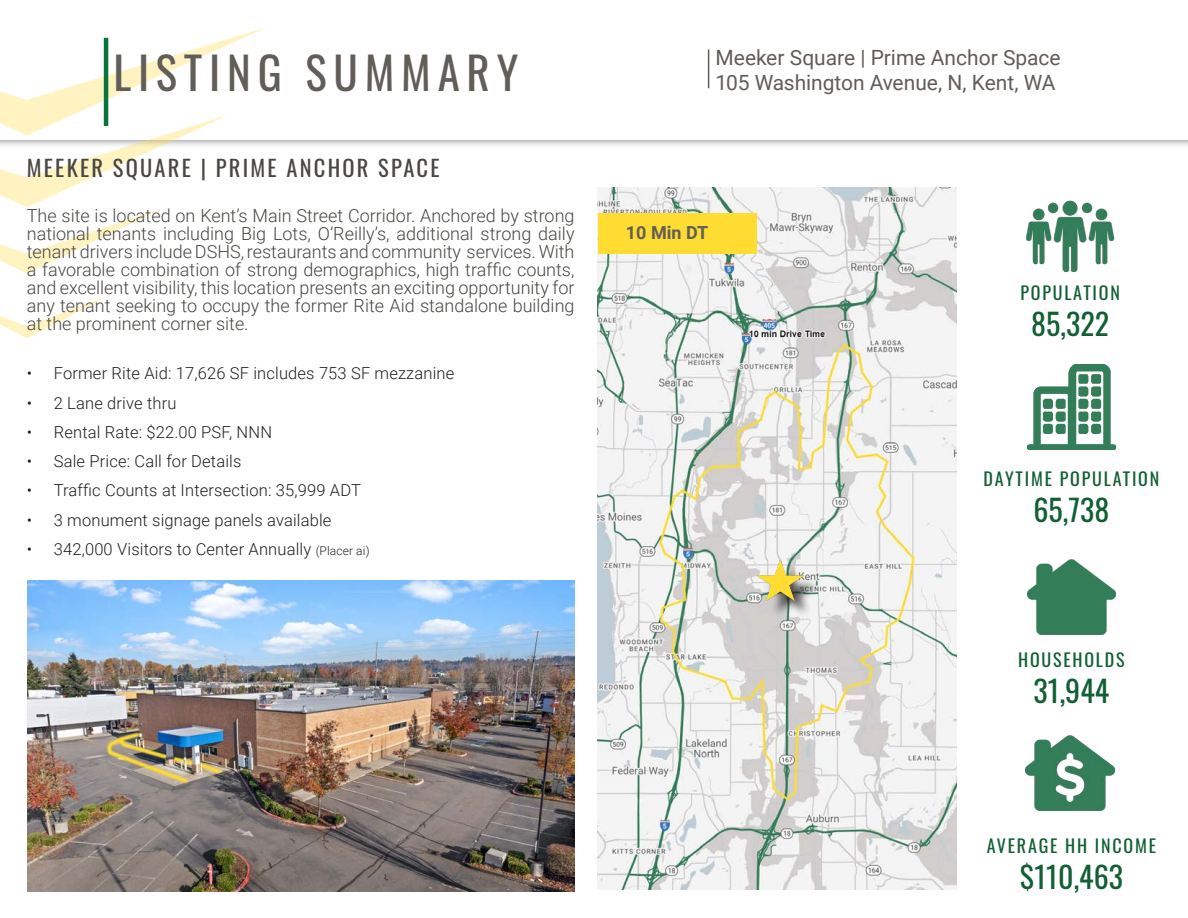
<style>
.page{position:relative;width:1188px;height:918px;background:#fff}
.page>*{position:absolute;margin:0;border:0;box-sizing:border-box;transform-origin:0 0}
.t1{font:45px "Oswald";letter-spacing:.15em;color:#615d58}
.t2{font:30px "Oswald";color:#115f33}
.t3{font:22.5px "Oswald";letter-spacing:.1em;color:#494743}
.Property_Address{font:21px "Roboto";color:#615d59}
.t4{font:300 18px/18px "Roboto";color:#494743;text-align:justify}
.t5{font:18px "Oswald";letter-spacing:.1em;color:#115f33}
.t6{font:700 18px "Roboto";color:#615d58}
.t7{font:300 16.5px "Roboto";letter-spacing:.01em;color:#231f20}
.s1{font-size:12px}
</style>
<div class="page">
<img style="left:598px;top:188px;width:358px;height:702px">
<div style="left:0;top:0;width:1188px;height:149px;background:#231f20;opacity:.75"></div>
<div style="left:0;top:0;width:1188px;height:139px;background:#fff"></div>
<svg style="left:0;top:27px;width:268px;height:247px"></svg>
<svg style="left:0;top:295px;width:109px;height:44px"></svg>
<hr style="left:708px;top:49px;width:1px;height:39px;background:#615d59">
<hr style="left:104px;top:38px;width:4px;height:88px;background:#07743c">
<div style="left:598px;top:213px;width:159px;height:41px;background:#ffdc32"></div>
<img style="left:1026px;top:200px;width:89px;height:73px">
<img style="left:1027px;top:365px;width:89px;height:85px">
<img style="left:1027px;top:559px;width:89px;height:75px">
<img style="left:1026px;top:735px;width:88px;height:75px">
<img style="left:27px;top:580px;width:548px;height:312px">
<div style="left:760px;top:564px;width:60px;height:54px;background:#231f20;opacity:.75"></div>
<img style="left:757px;top:560px;width:46px;height:41px">
<p class="t1" style="left:113px;top:33px;width:406px">LISTING SUMMARY</p>
<p class="Property_Address" style="left:716px;top:43px;width:347px">Meeker Square | Prime Anchor Space</p>
<p class="Property_Address" style="left:716px;top:68px;width:341px">105 Washington Avenue, N, Kent, WA</p>
<p class="t3" style="left:27px;top:148px;width:414px">MEEKER SQUARE | PRIME ANCHOR SPACE</p>
<p class="t4" style="left:27px;top:206px;width:549px">The site is located on Kent’s Main Street Corridor. Anchored by strong national tenants including Big Lots, O’Reilly’s, additional strong daily tenant drivers include DSHS, restaurants and community services. With a favorable combination of strong demographics, high traffic counts, and excellent visibility, this location presents an exciting opportunity for any tenant seeking to occupy the former Rite Aid standalone building at the prominent corner site.</p>
<p class="t7" style="left:27px;top:362px;width:429px">• Former Rite Aid: 17,626 SF includes 753 SF mezzanine</p>
<p class="t7" style="left:27px;top:391px;width:151px">• 2 Lane drive thru</p>
<p class="t7" style="left:27px;top:420px;width:247px">• Rental Rate: $22.00 PSF, NNN</p>
<p class="t7" style="left:27px;top:450px;width:216px">• Sale Price: Call for Details</p>
<p class="t7" style="left:27px;top:479px;width:336px">• Traffic Counts at Intersection: 35,999 ADT</p>
<p class="t7" style="left:27px;top:508px;width:306px">• 3 monument signage panels available</p>
<p class="t7" style="left:27px;top:537px;width:344px">• 342,000 Visitors to Center Annually <span class="s1">(Placer ai)</span></p>
<p class="t6" style="left:626px;top:220px;width:84px">10 Min DT</p>
<p class="t5" style="left:1020px;top:276px;width:101px">POPULATION</p>
<p class="t2" style="left:1031px;top:297px;width:79px">85,322</p>
<p class="t5" style="left:984px;top:463px;width:177px">DAYTIME POPULATION</p>
<p class="t2" style="left:1034px;top:483px;width:77px">65,738</p>
<p class="t5" style="left:1018px;top:643px;width:108px">HOUSEHOLDS</p>
<p class="t2" style="left:1034px;top:664px;width:77px">31,944</p>
<p class="t5" style="left:987px;top:830px;width:171px">AVERAGE HH INCOME</p>
<p class="t2" style="left:1020px;top:850px;width:105px">$110,463</p>
</div>
